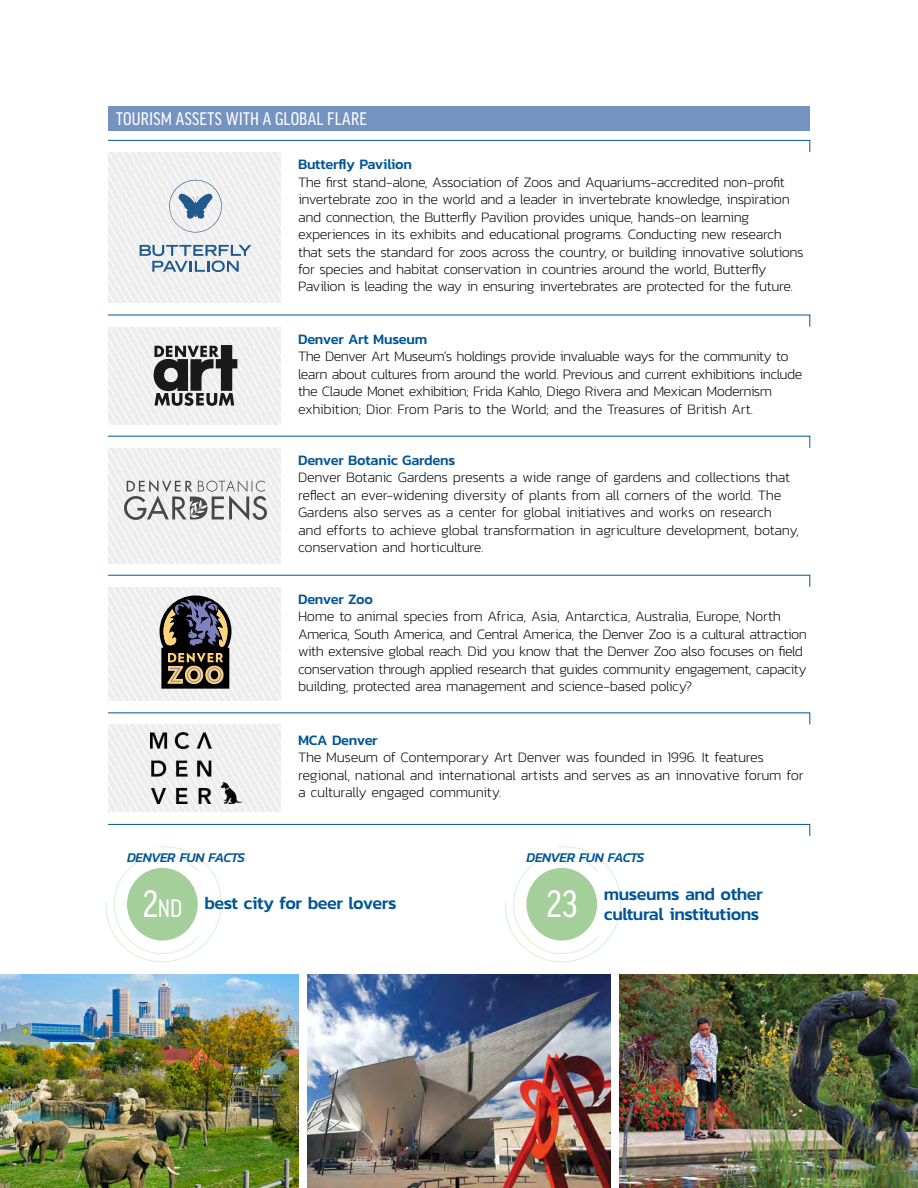
<style>
.page{position:relative;width:918px;height:1188px;background:#fff}
.page>*{position:absolute;margin:0;border:0;box-sizing:border-box;transform-origin:0 0}
.t1{font:condensed 40.65px "Good Headline Pro";color:#fff}
.t2{font:condensed 27px "Good Headline Pro";color:#fff}
.t3{font:condensed 19.5px "Good Headline Pro";letter-spacing:.015em;color:#fff}
.t4{font:500 18px/19.5px "Kanit";letter-spacing:-.03em;color:#005596}
.t5{font:200 14.55px/17.4px "Kanit";letter-spacing:-.035em;color:#000}
.t6{font:500 14.55px "Kanit";letter-spacing:-.02em;color:#005596}
.t7{font:italic 500 13.5px "Kanit";letter-spacing:-.05em;color:#005596}
.s1{font-size:40.65px}
</style>
<div class="page">
<img style="left:0;top:975px;width:299px;height:213px">
<img style="left:308px;top:975px;width:302px;height:213px">
<img style="left:619px;top:975px;width:299px;height:213px">
<svg style="left:108px;top:436px;width:702px;height:127px"></svg>
<svg style="left:108px;top:575px;width:702px;height:125px"></svg>
<svg style="left:108px;top:140px;width:702px;height:163px"></svg>
<svg style="left:108px;top:315px;width:702px;height:109px"></svg>
<svg style="left:108px;top:712px;width:702px;height:100px"></svg>
<svg style="left:108px;top:824px;width:702px;height:12px"></svg>
<div style="left:108px;top:107px;width:702px;height:24px;background:#7493c1"></div>
<svg style="left:105px;top:846px;width:117px;height:117px"></svg>
<svg style="left:505px;top:846px;width:116px;height:117px"></svg>
<div style="left:127px;top:868px;width:71px;height:73px;background:#a4ce9a;border-radius:50%"></div>
<div style="left:526px;top:868px;width:71px;height:73px;background:#a4ce9a;border-radius:50%"></div>
<h3 class="t3" style="left:116px;top:109px;width:252px">TOURISM ASSETS WITH A GLOBAL FLARE</h3>
<p class="t6" style="left:298px;top:153px;width:115px">Butterfly Pavilion</p>
<p class="t5" style="left:298px;top:173px;width:507px">The first stand-alone, Association of Zoos and Aquariums-accredited non-profit invertebrate zoo in the world and a leader in invertebrate knowledge, inspiration and connection, the Butterfly Pavilion provides unique, hands-on learning experiences in its exhibits and educational programs. Conducting new research that sets the standard for zoos across the country, or building innovative solutions for species and habitat conservation in countries around the world, Butterfly Pavilion is leading the way in ensuring invertebrates are protected for the future.</p>
<p class="t6" style="left:298px;top:328px;width:131px">Denver Art Museum</p>
<p class="t5" style="left:298px;top:348px;width:506px">The Denver Art Museum’s holdings provide invaluable ways for the community to learn about cultures from around the world. Previous and current exhibitions include the Claude Monet exhibition; Frida Kahlo, Diego Rivera and Mexican Modernism exhibition; Dior: From Paris to the World; and the Treasures of British Art.</p>
<p class="t6" style="left:298px;top:449px;width:159px">Denver Botanic Gardens</p>
<p class="t5" style="left:298px;top:469px;width:502px">Denver Botanic Gardens presents a wide range of gardens and collections that reflect an ever-widening diversity of plants from all corners of the world. The Gardens also serves as a center for global initiatives and works on research<br>and efforts to achieve global transformation in agriculture development, botany, conservation and horticulture.</p>
<p class="t6" style="left:298px;top:588px;width:76px">Denver Zoo</p>
<p class="t5" style="left:298px;top:608px;width:510px">Home to animal species from Africa, Asia, Antarctica, Australia, Europe, North America, South America, and Central America, the Denver Zoo is a cultural attraction with extensive global reach. Did you know that the Denver Zoo also focuses on field conservation through applied research that guides community engagement, capacity building, protected area management and science-based policy?</p>
<p class="t6" style="left:298px;top:729px;width:81px">MCA Denver</p>
<p class="t5" style="left:298px;top:748px;width:507px">The Museum of Contemporary Art Denver was founded in 1996. It features regional, national and international artists and serves as an innovative forum for a culturally engaged community.</p>
<p class="t7" style="left:127px;top:847px;width:120px">DENVER FUN FACTS</p>
<p class="t7" style="left:526px;top:847px;width:120px">DENVER FUN FACTS</p>
<h2 class="t2" style="left:142px;top:895px;width:41px"><span class="s1">2</span>ND</h2>
<h1 class="t1" style="left:546px;top:883px;width:33px">23</h1>
<p class="t4" style="left:204px;top:893px;width:194px">best city for beer lovers</p>
<p class="t4" style="left:604px;top:884px;width:161px">museums and other cultural institutions</p>
</div>
